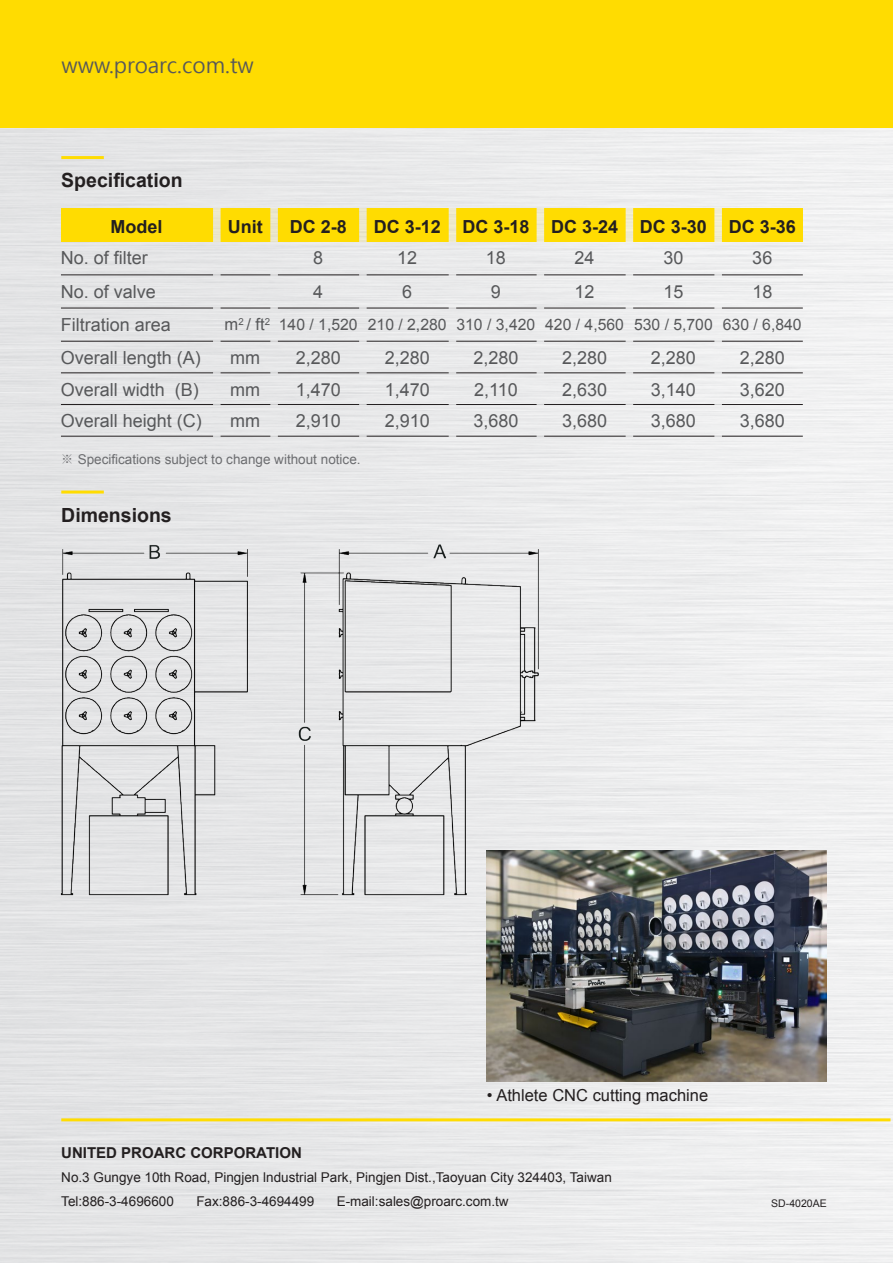
<style>
.page{position:relative;width:893px;height:1263px;background:#eaeaeb}
.page>*{position:absolute;margin:0;border:0;box-sizing:border-box;transform-origin:0 0}
.t1{font:21px "Microsoft Jheng Hei";color:#57585a}
.t2{font:700 19.5px "Arial";color:#231f20}
.t3{font:18px/33.2px "Arial";color:#57585a}
.t4{font:700 18px "Arial";color:#231f20}
.t5{font:16.5px "Arial";color:#231f20}
.t6{font:16.5px "Arial";color:#57585a}
.t7{font:15.75px "Arial";color:#57585a}
.t8{font:700 15px "Arial";color:#231f20}
.t9{font:13.5px/24px "Arial";color:#231f20}
.t10{font:13.5px "Arial";color:#6c6d70}
.t11{font:10.5px "Arial";color:#231f20}
.s1{font-family:"Adobe Ming Std";font-weight:300}
</style>
<div class="page">
<div style="left:0;top:0;width:893px;height:127px;background:#ffdc01"></div>
<hr style="left:61px;top:1118px;width:829px;height:3px;background:#ffdc01">
<hr style="left:61px;top:490px;width:43px;height:3px;background:#ffdc01">
<img style="left:41px;top:539px;width:498px;height:363px">
<hr style="left:61px;top:156px;width:43px;height:3px;background:#ffdc01">
<div style="left:61px;top:209px;width:742px;height:33px;background:#ffdc01"></div>
<hr style="left:61px;top:275px;width:742px;height:1px;background:#231f20">
<hr style="left:61px;top:308px;width:742px;height:1px;background:#231f20">
<hr style="left:61px;top:341px;width:742px;height:1px;background:#231f20">
<hr style="left:61px;top:373px;width:742px;height:1px;background:#231f20">
<hr style="left:61px;top:404px;width:742px;height:1px;background:#231f20">
<hr style="left:61px;top:436px;width:742px;height:1px;background:#231f20">
<img style="left:486px;top:850px;width:340px;height:232px">
<p class="t1" style="left:61px;top:52px;width:194px">www.proarc.com.tw</p>
<p class="t2" style="left:61px;top:167px;width:123px">Specification</p>
<p class="t4" style="left:111px;top:214px;width:54px">Model</p>
<p class="t4" style="left:228px;top:214px;width:36px">Unit</p>
<p class="t3" style="left:61px;top:242px;width:142px">No. of filter<br>No. of valve<br>Filtration area<br>Overall length (A)</p>
<p class="t3" style="left:61px;top:374px;width:143px;line-height:31.7px">Overall width (B)<br>Overall height (C)</p>
<p class="t6" style="left:225px;top:314px;width:47px">m<sup>2</sup> / ft<sup>2</sup></p>
<p class="t3" style="left:230px;top:341px;width:31px">mm</p>
<p class="t3" style="left:230px;top:373px;width:31px">mm</p>
<p class="t3" style="left:230px;top:404px;width:31px">mm</p>
<p class="t4" style="left:290px;top:214px;width:59px">DC 2-8</p>
<p class="t4" style="left:374px;top:214px;width:424px">DC 3-12 DC 3-18 DC 3-24 DC 3-30 DC 3-36</p>
<p class="t3" style="left:313px;top:242px;width:12px">8</p>
<p class="t3" style="left:397px;top:242px;width:22px">12</p>
<p class="t3" style="left:486px;top:242px;width:22px">18</p>
<p class="t3" style="left:575px;top:242px;width:22px">24</p>
<p class="t3" style="left:663px;top:242px;width:22px">30</p>
<p class="t3" style="left:752px;top:242px;width:22px">36</p>
<p class="t3" style="left:313px;top:276px;width:12px">4</p>
<p class="t3" style="left:402px;top:276px;width:12px">6</p>
<p class="t3" style="left:491px;top:276px;width:12px">9</p>
<p class="t3" style="left:575px;top:276px;width:22px">12</p>
<p class="t3" style="left:663px;top:276px;width:22px">15</p>
<p class="t3" style="left:752px;top:276px;width:22px">18</p>
<p class="t7" style="left:279px;top:314px;width:80px">140 / 1,520</p>
<p class="t7" style="left:368px;top:314px;width:435px">210 / 2,280 310 / 3,420 420 / 4,560 530 / 5,700 630 / 6,840</p>
<p class="t3" style="left:296px;top:341px;width:47px">2,280</p>
<p class="t3" style="left:385px;top:341px;width:47px">2,280</p>
<p class="t3" style="left:473px;top:341px;width:47px">2,280</p>
<p class="t3" style="left:562px;top:341px;width:47px">2,280</p>
<p class="t3" style="left:651px;top:341px;width:47px">2,280</p>
<p class="t3" style="left:740px;top:341px;width:47px">2,280</p>
<p class="t3" style="left:296px;top:373px;width:47px">1,470</p>
<p class="t3" style="left:385px;top:373px;width:47px">1,470</p>
<p class="t3" style="left:474px;top:373px;width:45px">2,110</p>
<p class="t3" style="left:562px;top:373px;width:47px">2,630</p>
<p class="t3" style="left:651px;top:373px;width:47px">3,140</p>
<p class="t3" style="left:740px;top:373px;width:47px">3,620</p>
<p class="t3" style="left:296px;top:404px;width:47px">2,910</p>
<p class="t3" style="left:385px;top:404px;width:47px">2,910</p>
<p class="t3" style="left:473px;top:404px;width:47px">3,680</p>
<p class="t3" style="left:562px;top:404px;width:47px">3,680</p>
<p class="t3" style="left:651px;top:404px;width:47px">3,680</p>
<p class="t3" style="left:740px;top:404px;width:47px">3,680</p>
<p class="t10" style="left:60px;top:451px;width:302px"><span class="s1">※</span> Specifications subject to change without notice.</p>
<p class="t2" style="left:61px;top:502px;width:112px">Dimensions</p>
<p class="t5" style="left:487px;top:1085px;width:223px">• Athlete CNC cutting machine</p>
<p class="t8" style="left:61px;top:1142px;width:242px">UNITED PROARC CORPORATION</p>
<p class="t9" style="left:61px;top:1165px;width:552px">No.3 Gungye 10th Road, Pingjen lndustrial Park, Pingjen Dist.,Taoyuan City 324403, Taiwan<br>Tel:886-3-4696600</p>
<p class="t9" style="left:196px;top:1189px;width:119px">Fax:886-3-4694499</p>
<p class="t9" style="left:337px;top:1189px;width:173px">E-mail:sales@proarc.com.tw</p>
<p class="t11" style="left:771px;top:1196px;width:57px">SD-4020AE</p>
</div>
